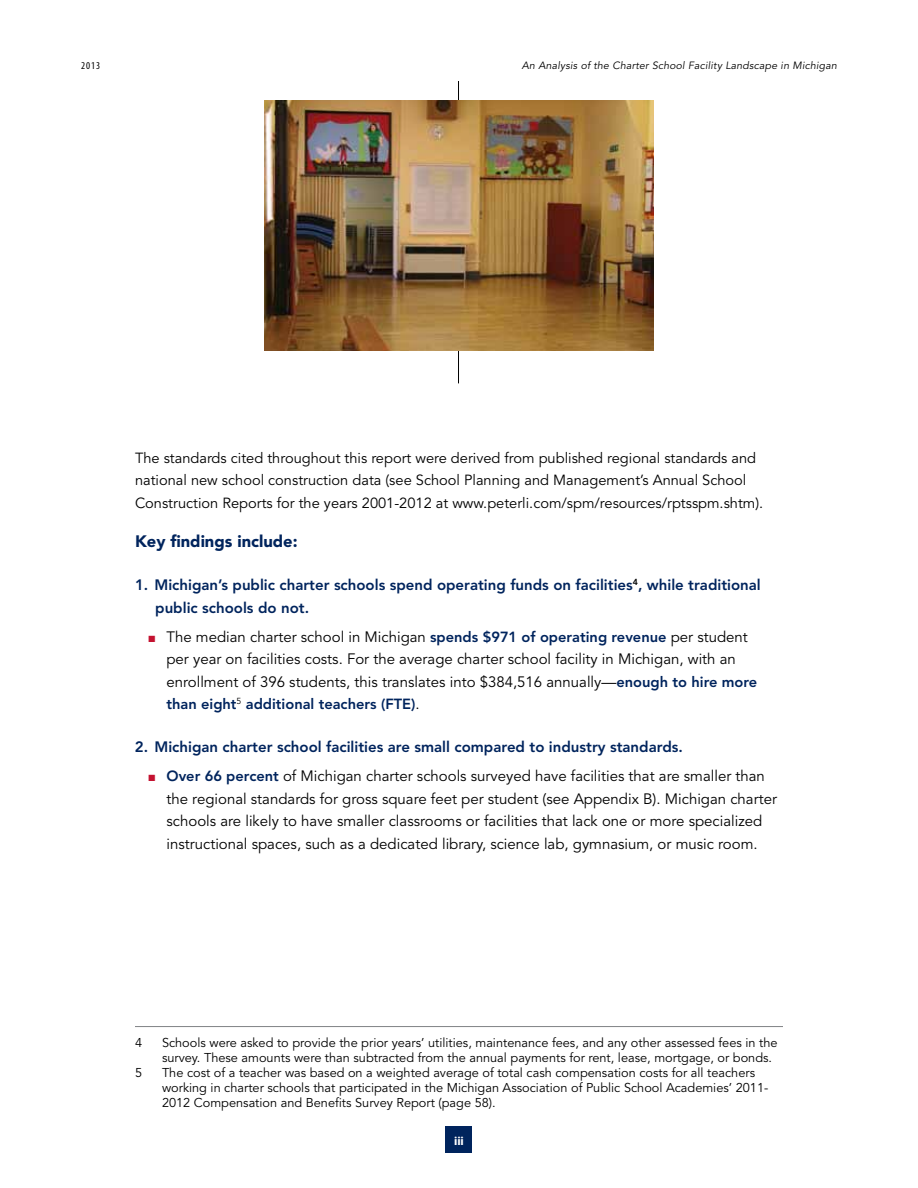
<style>
.page{position:relative;width:918px;height:1188px;background:#fff}
.page>*{position:absolute;margin:0;border:0;box-sizing:border-box;transform-origin:0 0}
.t1{font:900 16.5px "Avenir";color:#00245d}
.t2{font:15px/22.5px "Avenir";color:#000}
.t3{font:800 15px/22.5px "Avenir";color:#00245d}
.t4{font:14.7px/22.5px "Avenir";color:#000}
.t5{font:800 14.7px "Avenir";color:#00245d}
.t6{font:12.75px/15px "Avenir";color:#000}
.t7{font:700 12px "Myriad Pro";color:#fff}
.t8{font:italic 10.5px "Avenir";letter-spacing:.02em;color:#000}
.t9{font:condensed 10.5px "Myriad Pro";color:#000}
.s1{color:#c41230}
.s2{font-weight:800;font-size:14.7px;color:#00245d}
.s3{font-weight:400;font-size:15px;color:#000}
</style>
<div class="page">
<div style="left:446px;top:1126px;width:26px;height:28px;background:#00245d"></div>
<hr style="left:458px;top:81px;width:1px;height:302px;background:#000">
<img style="left:264px;top:101px;width:390px;height:249px">
<hr style="left:135px;top:1026px;width:648px;height:1px;background:#808285">
<p class="t9" style="left:81px;top:60px;width:21px">2013</p>
<p class="t8" style="left:522px;top:59px;width:317px">An Analysis of the Charter School Facility Landscape in Michigan</p>
<p class="t4" style="left:135px;top:447px;width:630px">The standards cited throughout this report were derived from published regional standards and national new school construction data (see School Planning and Management’s Annual School<br>Construction Reports for the years 2001-2012 at www.peterli.com/spm/resources/rptsspm.shtm).</p>
<p class="t1" style="left:135px;top:532px;width:164px">Key findings include:</p>
<p class="t3" style="left:155px;top:574px;width:607px;text-indent:-20px">1. Michigan’s public charter schools spend operating funds on facilities<sup>4</sup>, while traditional public schools do not.</p>
<p class="t2" style="left:166px;top:626px;width:592px;text-indent:-18px"><span class="s1">■</span> The median charter school in Michigan <span class="s2">spends $971 of operating revenue</span> per student per year on facilities costs. For the average charter school facility in Michigan, with an enrollment of 396 students, this translates into $384,516 annually—<span class="s2">enough to hire more</span></p>
<p class="t5" style="left:167px;top:696px;width:255px">than eight<sup>5</sup> additional teachers (FTE)<span class="s3">.</span></p>
<p class="t3" style="left:135px;top:736px;width:549px">2. Michigan charter school facilities are small compared to industry standards.</p>
<p class="t2" style="left:166px;top:765px;width:612px;text-indent:-18px"><span class="s1">■</span> <span class="s2">Over 66 percent</span> of Michigan charter schools surveyed have facilities that are smaller than the regional standards for gross square feet per student (see Appendix B). Michigan charter schools are likely to have smaller classrooms or facilities that lack one or more specialized instructional spaces, such as a dedicated library, science lab, gymnasium, or music room.</p>
<p class="t6" style="left:135px;top:1035px;width:9px">4</p>
<p class="t6" style="left:162px;top:1035px;width:617px">Schools were asked to provide the prior years’ utilities, maintenance fees, and any other assessed fees in the survey. These amounts were than subtracted from the annual payments for rent, lease, mortgage, or bonds.</p>
<p class="t6" style="left:135px;top:1065px;width:9px">5</p>
<p class="t6" style="left:162px;top:1065px;width:608px">The cost of a teacher was based on a weighted average of total cash compensation costs for all teachers working in charter schools that participated in the Michigan Association of Public School Academies’ 2011-<br>2012 Compensation and Benefits Survey Report (page 58).</p>
<p class="t7" style="left:454px;top:1134px;width:11px">iii</p>
</div>
